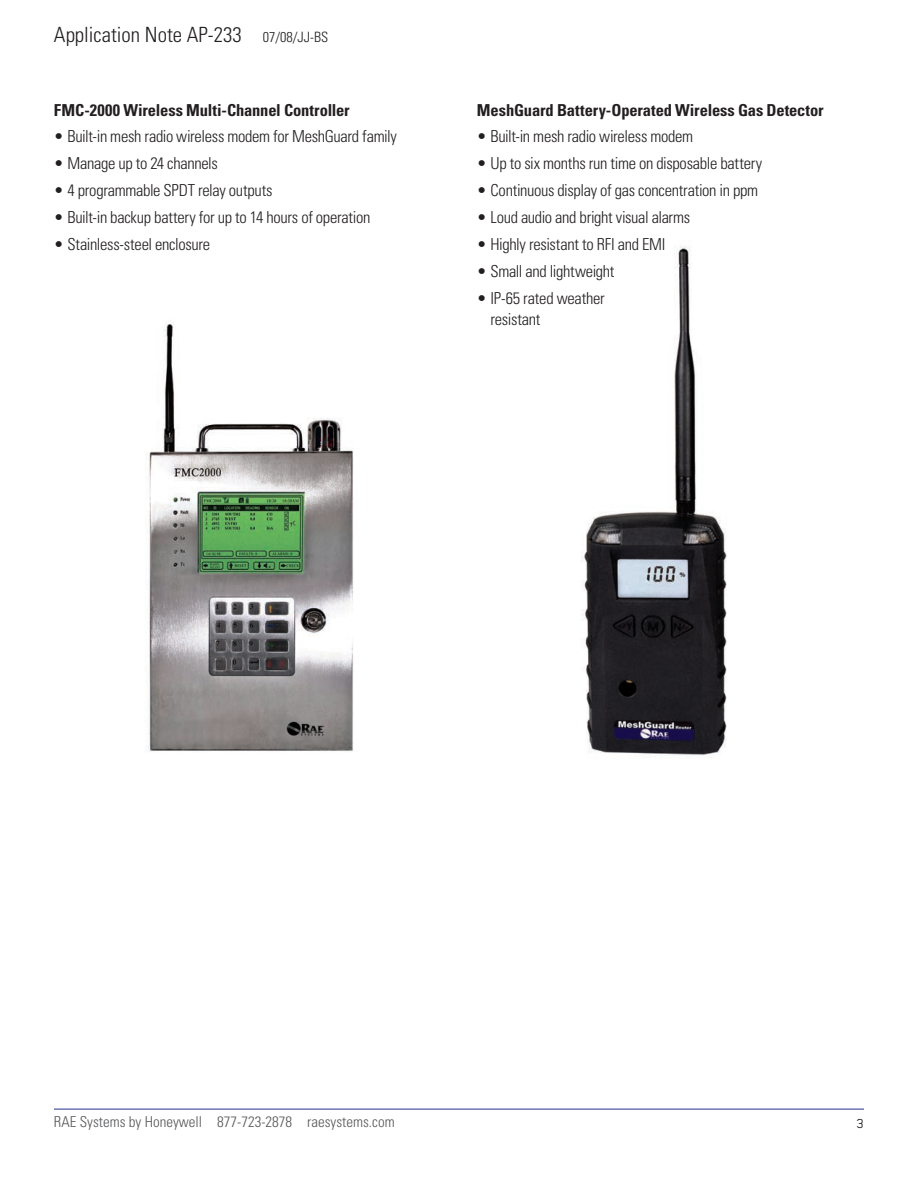
<style>
.page{position:relative;width:918px;height:1188px;background:#fff}
.page>*{position:absolute;margin:0;border:0;box-sizing:border-box;transform-origin:0 0}
.t1{font:300 condensed 21px "Univers LT Std";color:#231f20}
.t2{font:300 condensed 16.5px/21px "Univers LT Std";letter-spacing:-.02em;color:#231f20}
.heading_2{font:700 condensed 16.5px "Univers LT Std";letter-spacing:-.005em;color:#231f20}
.t3{font:300 condensed 15px "Univers LT Std";color:#57585a}
.t4{font:15px "Blender";color:#231f20}
.s1{font-size:14.25px}
</style>
<div class="page">
<hr style="left:54px;top:1109px;width:810px;height:1px;background:#24318b">
<img style="left:582px;top:246px;width:145px;height:512px">
<img style="left:148px;top:324px;width:206px;height:428px">
<p class="t1" style="left:54px;top:22px;width:276px">Application Note AP-233 <span class="s1">07/08/JJ-BS</span></p>
<p class="heading_2" style="left:54px;top:100px;width:297px">FMC-2000 Wireless Multi-Channel Controller</p>
<p class="t2" style="left:54px;top:126px;width:345px">• Built-in mesh radio wireless modem for MeshGuard family</p>
<p class="t2" style="left:54px;top:153px;width:165px">• Manage up to 24 channels</p>
<p class="t2" style="left:54px;top:180px;width:220px">• 4 programmable SPDT relay outputs</p>
<p class="t2" style="left:54px;top:207px;width:318px">• Built-in backup battery for up to 14 hours of operation</p>
<p class="t2" style="left:54px;top:234px;width:158px">• Stainless-steel enclosure</p>
<p class="heading_2" style="left:477px;top:100px;width:348px">MeshGuard Battery-Operated Wireless Gas Detector</p>
<p class="t2" style="left:477px;top:126px;width:218px">• Built-in mesh radio wireless modem</p>
<p class="t2" style="left:477px;top:152px;width:287px">• Up to six months run time on disposable battery</p>
<p class="t2" style="left:477px;top:179px;width:283px">• Continuous display of gas concentration in ppm</p>
<p class="t2" style="left:477px;top:206px;width:215px">• Loud audio and bright visual alarms</p>
<p class="t2" style="left:477px;top:233px;width:190px">• Highly resistant to RFI and EMI</p>
<p class="t2" style="left:477px;top:260px;width:139px">• Small and lightweight</p>
<p class="t2" style="left:490px;top:287px;width:116px;text-indent:-13px">• IP-65 rated weather resistant</p>
<p class="t3" style="left:54px;top:1113px;width:342px">RAE Systems by Honeywell 877-723-2878 raesystems.com</p>
<p class="t4" style="left:856px;top:1115px;width:9px">3</p>
</div>
